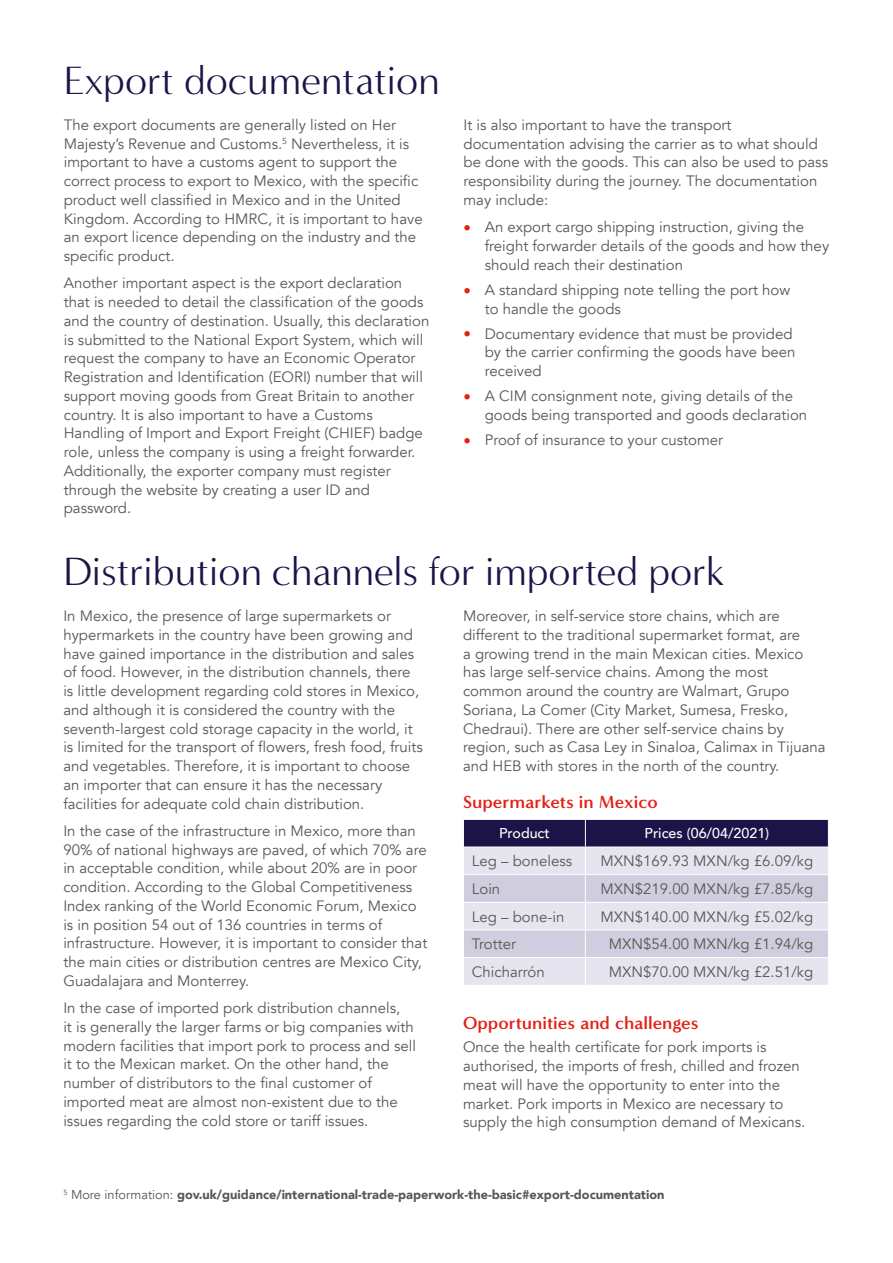
<style>
.page{position:relative;width:893px;height:1263px;background:#fff}
.page>*{position:absolute;margin:0;border:0;box-sizing:border-box;transform-origin:0 0}
.MAIN_HEADING__export{font:40.5px "Minerva Modern";color:#1e1348}
.SUB_HEADING_1__expor{font:700 18px "Minerva Modern";color:#e41f13}
.MAIN_BODY__export{font:15px/18.8px "Avenir";color:#575756}
.TABLE_TITLE__export{font:500 14.25px "Avenir";color:#fff}
.FOOT_NOTES__export{font:900 12.75px "Avenir";color:#575756}
.s1{color:#e41f13}
.s2{font-weight:400}
</style>
<div class="page">
<svg style="left:463px;top:819px;width:366px;height:166px;background:#c0bccf"></svg>
<p class="MAIN_HEADING__export" style="left:64px;top:57px;width:377px">Export documentation</p>
<p class="MAIN_BODY__export" style="left:64px;top:116px;width:360px">The export documents are generally listed on Her Majesty’s Revenue and Customs.<sup>5</sup> Nevertheless, it is important to have a customs agent to support the correct process to export to Mexico, with the specific product well classified in Mexico and in the United Kingdom. According to HMRC, it is important to have an export licence depending on the industry and the specific product.</p>
<p class="MAIN_BODY__export" style="left:64px;top:274px;width:367px">Another important aspect is the export declaration that is needed to detail the classification of the goods and the country of destination. Usually, this declaration is submitted to the National Export System, which will request the company to have an Economic Operator Registration and Identification (EORI) number that will support moving goods from Great Britain to another country. It is also important to have a Customs Handling of Import and Export Freight (CHIEF) badge role, unless the company is using a freight forwarder.<br>Additionally, the exporter company must register through the website by creating a user ID and password.</p>
<p class="MAIN_BODY__export" style="left:463px;top:116px;width:366px">It is also important to have the transport documentation advising the carrier as to what should be done with the goods. This can also be used to pass responsibility during the journey. The documentation may include:</p>
<p class="MAIN_BODY__export" style="left:485px;top:218px;width:346px;text-indent:-21px"><span class="s1">•</span> An export cargo shipping instruction, giving the freight forwarder details of the goods and how they should reach their destination</p>
<p class="MAIN_BODY__export" style="left:485px;top:281px;width:307px;text-indent:-21px"><span class="s1">•</span> A standard shipping note telling the port how to handle the goods</p>
<p class="MAIN_BODY__export" style="left:485px;top:324px;width:312px;text-indent:-21px"><span class="s1">•</span> Documentary evidence that must be provided by the carrier confirming the goods have been received</p>
<p class="MAIN_BODY__export" style="left:485px;top:387px;width:324px;text-indent:-21px"><span class="s1">•</span> A CIM consignment note, giving details of the goods being transported and goods declaration</p>
<p class="MAIN_BODY__export" style="left:463px;top:431px;width:261px"><span class="s1">•</span> Proof of insurance to your customer</p>
<p class="MAIN_HEADING__export" style="left:63px;top:548px;width:663px">Distribution channels for imported pork</p>
<p class="MAIN_BODY__export" style="left:63px;top:607px;width:361px">In Mexico, the presence of large supermarkets or hypermarkets in the country have been growing and have gained importance in the distribution and sales of food. However, in the distribution channels, there is little development regarding cold stores in Mexico, and although it is considered the country with the seventh-largest cold storage capacity in the world, it is limited for the transport of flowers, fresh food, fruits and vegetables. Therefore, it is important to choose an importer that can ensure it has the necessary facilities for adequate cold chain distribution.</p>
<p class="MAIN_BODY__export" style="left:63px;top:822px;width:366px">In the case of the infrastructure in Mexico, more than 90% of national highways are paved, of which 70% are in acceptable condition, while about 20% are in poor condition. According to the Global Competitiveness Index ranking of the World Economic Forum, Mexico is in position 54 out of 136 countries in terms of infrastructure. However, it is important to consider that the main cities or distribution centres are Mexico City, Guadalajara and Monterrey.</p>
<p class="MAIN_BODY__export" style="left:63px;top:999px;width:354px">In the case of imported pork distribution channels,<br>it is generally the larger farms or big companies with modern facilities that import pork to process and sell it to the Mexican market. On the other hand, the number of distributors to the final customer of imported meat are almost non-existent due to the issues regarding the cold store or tariff issues.</p>
<p class="MAIN_BODY__export" style="left:463px;top:607px;width:364px">Moreover, in self-service store chains, which are different to the traditional supermarket format, are<br>a growing trend in the main Mexican cities. Mexico has large self-service chains. Among the most common around the country are Walmart, Grupo Soriana, La Comer (City Market, Sumesa, Fresko, Chedraui). There are other self-service chains by region, such as Casa Ley in Sinaloa, Calimax in Tijuana and HEB with stores in the north of the country.</p>
<p class="SUB_HEADING_1__expor" style="left:463px;top:791px;width:196px">Supermarkets in Mexico</p>
<p class="TABLE_TITLE__export" style="left:499px;top:821px;width:52px">Product</p>
<p class="TABLE_TITLE__export" style="left:645px;top:821px;width:126px">Prices (06/04/2021)</p>
<p class="MAIN_BODY__export" style="left:472px;top:852px;width:102px">Leg – boneless</p>
<p class="MAIN_BODY__export" style="left:600px;top:852px;width:214px">MXN$169.93 MXN/kg £6.09/kg</p>
<p class="MAIN_BODY__export" style="left:472px;top:880px;width:30px">Loin</p>
<p class="MAIN_BODY__export" style="left:600px;top:880px;width:214px">MXN$219.00 MXN/kg £7.85/kg</p>
<p class="MAIN_BODY__export" style="left:472px;top:907px;width:94px">Leg – bone-in</p>
<p class="MAIN_BODY__export" style="left:600px;top:907px;width:214px">MXN$140.00 MXN/kg £5.02/kg</p>
<p class="MAIN_BODY__export" style="left:472px;top:935px;width:46px">Trotter</p>
<p class="MAIN_BODY__export" style="left:609px;top:935px;width:206px">MXN$54.00 MXN/kg £1.94/kg</p>
<p class="MAIN_BODY__export" style="left:472px;top:963px;width:74px">Chicharrón</p>
<p class="MAIN_BODY__export" style="left:609px;top:963px;width:206px">MXN$70.00 MXN/kg £2.51/kg</p>
<p class="SUB_HEADING_1__expor" style="left:463px;top:1012px;width:237px">Opportunities and challenges</p>
<p class="MAIN_BODY__export" style="left:463px;top:1038px;width:344px">Once the health certificate for pork imports is authorised, the imports of fresh, chilled and frozen meat will have the opportunity to enter into the market. Pork imports in Mexico are necessary to supply the high consumption demand of Mexicans.</p>
<p class="FOOT_NOTES__export" style="left:63px;top:1183px;width:603px"><sup>5</sup> <span class="s2">More information:</span> gov.uk/guidance/international-trade-paperwork-the-basic#export-documentation</p>
</div>
